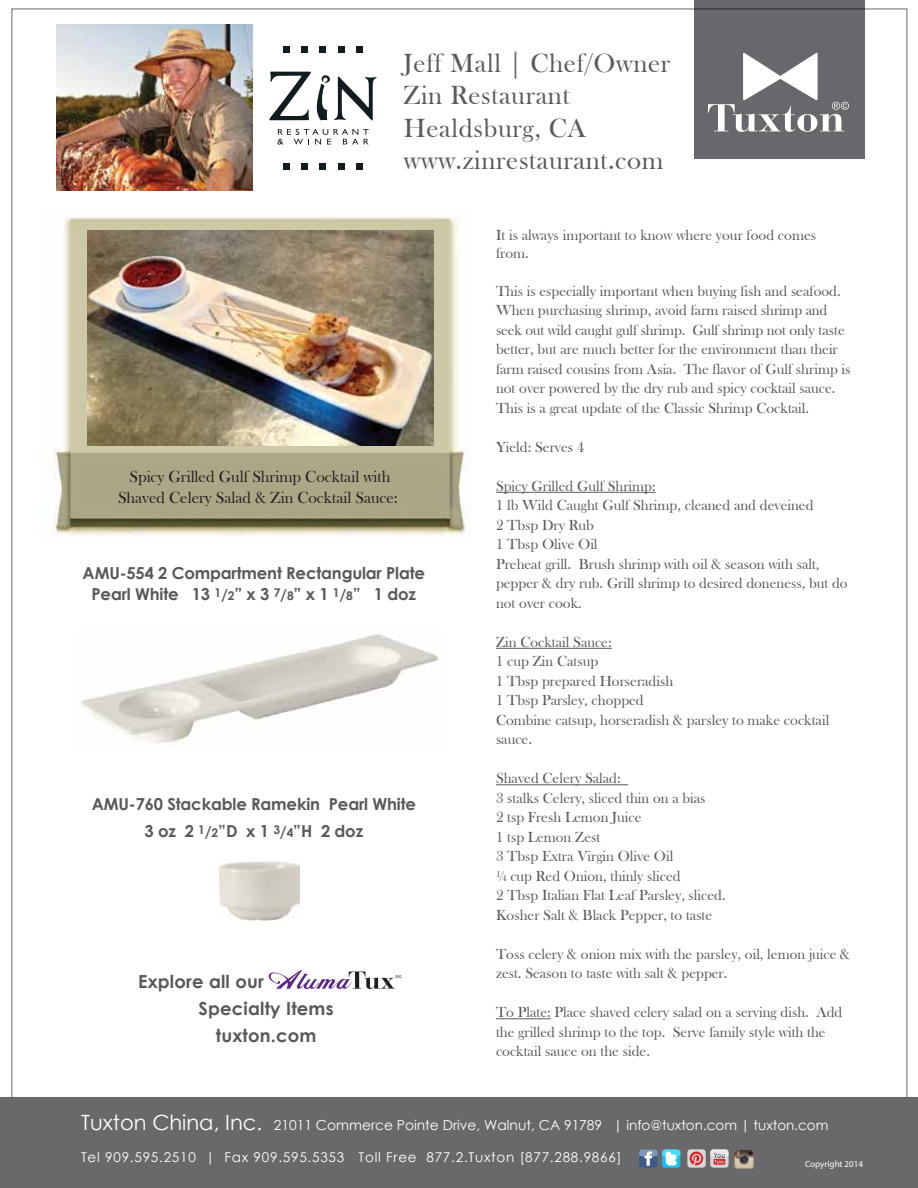
<style>
.page{position:relative;width:918px;height:1188px;background:#fff}
.page>*{position:absolute;margin:0;border:0;box-sizing:border-box;transform-origin:0 0}
.t1{font:27px/32.4px "Bask Old Face";letter-spacing:.025em;color:#585a5c}
.t2{font:700 18px "Century Gothic";letter-spacing:.01em;color:#58595b}
.t3{font:700 16.5px/21px "Century Gothic";letter-spacing:-.01em;color:#58595b;text-align:center}
.t4{font:16.5px/21px "Bask Old Face";color:#231f20;text-align:center}
.t5{font:15px/19.5px "Bask Old Face";color:#58595b}
.t6{font:13.8px "Century Gothic";color:#fff}
.t7{font:13.5px "Century Gothic";letter-spacing:.055em;color:#fff}
.t8{font:9px "Myriad";color:#fff}
.s1{font-size:15px}
.s2{font-size:12px}
.s3{font-size:21px}
.s4{font-size:13.5px}
</style>
<div class="page">
<svg style="left:284px;top:47px;width:6px;height:6px"></svg>
<svg style="left:302px;top:47px;width:6px;height:6px"></svg>
<svg style="left:320px;top:47px;width:6px;height:6px"></svg>
<svg style="left:338px;top:47px;width:6px;height:6px"></svg>
<svg style="left:356px;top:47px;width:6px;height:6px"></svg>
<svg style="left:269px;top:71px;width:108px;height:50px"></svg>
<svg style="left:277px;top:129px;width:92px;height:16px"></svg>
<svg style="left:284px;top:164px;width:6px;height:6px"></svg>
<svg style="left:302px;top:164px;width:6px;height:6px"></svg>
<svg style="left:320px;top:164px;width:6px;height:6px"></svg>
<svg style="left:338px;top:164px;width:6px;height:6px"></svg>
<svg style="left:356px;top:164px;width:6px;height:6px"></svg>
<img style="left:56px;top:24px;width:196px;height:166px">
<div style="left:694px;top:0;width:171px;height:158px;background:#67686b"></div>
<svg style="left:708px;top:52px;width:141px;height:80px"></svg>
<div style="left:0;top:1097px;width:918px;height:91px;background:#69696c"></div>
<div style="left:639px;top:1149px;width:19px;height:19px;background:#3f5b89;border-radius:3px"></div>
<div style="left:662px;top:1149px;width:18px;height:19px;background:#17bef0;border-radius:3px"></div>
<svg style="left:639px;top:1149px;width:41px;height:17px"></svg>
<svg style="left:687px;top:1149px;width:19px;height:19px"></svg>
<svg style="left:690px;top:1152px;width:13px;height:13px"></svg>
<svg style="left:692px;top:1154px;width:10px;height:11px"></svg>
<div style="left:710px;top:1149px;width:19px;height:19px;background:#d7d8d9;border-radius:3px"></div>
<svg style="left:710px;top:1149px;width:19px;height:16px"></svg>
<img style="left:735px;top:1150px;width:18px;height:18px">
<hr style="left:496px;top:492px;width:160px;height:1px;background:#58595b">
<hr style="left:496px;top:648px;width:116px;height:1px;background:#58595b">
<hr style="left:496px;top:784px;width:132px;height:1px;background:#58595b">
<hr style="left:496px;top:1018px;width:55px;height:1px;background:#58595b">
<img style="left:53px;top:216px;width:413px;height:320px">
<img style="left:87px;top:230px;width:346px;height:215px">
<img style="left:80px;top:634px;width:359px;height:110px">
<img style="left:218px;top:859px;width:82px;height:62px">
<svg style="left:269px;top:970px;width:133px;height:19px"></svg>
<h1 class="t1" style="left:404px;top:47px;width:268px">Jeff Mall | Chef/Owner<br>Zin Restaurant<br>Healdsburg, CA www.zinrestaurant.com</h1>
<p class="t4" style="left:118px;top:466px;width:281px">Spicy Grilled Gulf Shrimp Cocktail with<br>Shaved Celery Salad &amp; Zin Cocktail Sauce:</p>
<p class="t3" style="left:83px;top:562px;width:344px">AMU-554 2 Compartment Rectangular Plate<br>Pearl White 13 <sup>1</sup><span class="s1">/</span><span class="s2">2</span>” x 3 <sup>7</sup><span class="s1">/</span><span class="s2">8</span>” x 1 <sup>1</sup><span class="s1">/</span><span class="s2">8</span>” 1 doz</p>
<p class="t3" style="left:92px;top:790px;width:326px;line-height:27px">AMU-760 Stackable Ramekin Pearl White<br>3 oz 2 <sup>1</sup><span class="s1">/</span><span class="s2">2</span>”D x 1 <sup>3</sup><span class="s1">/</span><span class="s2">4</span>”H 2 doz</p>
<p class="t2" style="left:138px;top:968px;width:127px">Explore all our</p>
<p class="t2" style="left:199px;top:995px;width:137px">Specialty Items</p>
<p class="t2" style="left:216px;top:1022px;width:102px">tuxton.com</p>
<p class="t5" style="left:496px;top:227px;width:322px;line-height:18px">It is always important to know where your food comes from.</p>
<p class="t5" style="left:496px;top:281px;width:356px">This is especially important when buying fish and seafood.<br>When purchasing shrimp, avoid farm raised shrimp and seek out wild caught gulf shrimp. Gulf shrimp not only taste better, but are much better for the environment than their farm raised cousins from Asia. The flavor of Gulf shrimp is not over powered by the dry rub and spicy cocktail sauce.<br>This is a great update of the Classic Shrimp Cocktail.</p>
<p class="t5" style="left:496px;top:437px;width:90px">Yield: Serves 4</p>
<p class="t5" style="left:496px;top:476px;width:353px">Spicy Grilled Gulf Shrimp:<br>1 lb Wild Caught Gulf Shrimp, cleaned and deveined<br>2 Tbsp Dry Rub<br>1 Tbsp Olive Oil<br>Preheat grill. Brush shrimp with oil &amp; season with salt, pepper &amp; dry rub. Grill shrimp to desired doneness, but do not over cook.</p>
<p class="t5" style="left:496px;top:632px;width:335px">Zin Cocktail Sauce:<br>1 cup Zin Catsup<br>1 Tbsp prepared Horseradish<br>1 Tbsp Parsley, chopped<br>Combine catsup, horseradish &amp; parsley to make cocktail sauce.</p>
<p class="t5" style="left:496px;top:769px;width:231px">Shaved Celery Salad:<br>3 stalks Celery, sliced thin on a bias<br>2 tsp Fresh Lemon Juice<br>1 tsp Lemon Zest<br>3 Tbsp Extra Virgin Olive Oil<br>¼ cup Red Onion, thinly sliced<br>2 Tbsp Italian Flat Leaf Parsley, sliced.<br>Kosher Salt &amp; Black Pepper, to taste</p>
<p class="t5" style="left:496px;top:944px;width:356px">Toss celery &amp; onion mix with the parsley, oil, lemon juice &amp; zest. Season to taste with salt &amp; pepper.</p>
<p class="t5" style="left:496px;top:1003px;width:348px">To Plate: Place shaved celery salad on a serving dish. Add the grilled shrimp to the top. Serve family style with the cocktail sauce on the side.</p>
<p class="t6" style="left:81px;top:1116px;width:749px"><span class="s3">Tuxton China, Inc.</span> 21011 Commerce Pointe Drive, Walnut, CA 91789 <span class="s4">| info@tuxton.com | tuxton.com</span></p>
<p class="t7" style="left:81px;top:1148px;width:542px">Tel 909.595.2510 | Fax 909.595.5353 Toll Free 877.2.Tuxton [877.288.9866]</p>
<p class="t8" style="left:805px;top:1159px;width:59px">Copyright 2014</p>
</div>
